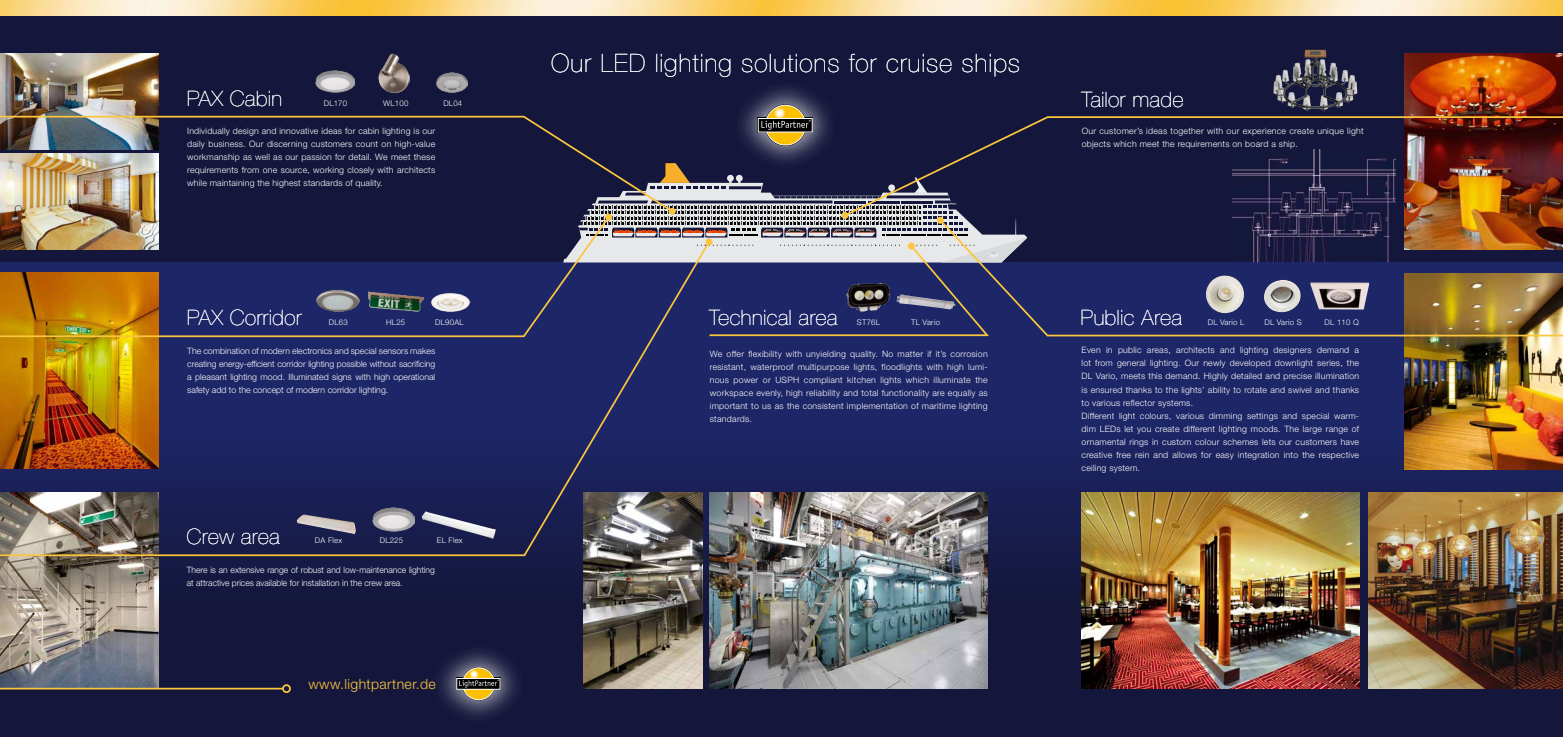
<style>
.page{position:relative;width:1563px;height:737px;background:#14173b}
.page>*{position:absolute;margin:0;border:0;box-sizing:border-box;transform-origin:0 0}
.t1{font:200 25.38px "Helvetica Neue LT Std";letter-spacing:.05em;color:#fff}
.t2{font:200 21.26px "Helvetica Neue LT Std";letter-spacing:.03em;color:#fff}
.t3{font:300 14px "Helvetica Neue LT Std";letter-spacing:.03em;color:#fbc53d}
.t4{font:300 8.75px/13.1px "Helvetica Neue LT Std";letter-spacing:.025em;color:#fff;text-align:justify}
.t5{font:300 8.75px/13.1px "Helvetica Neue LT Std";color:#fff}
.t6{font:300 7.79px "Helvetica Neue LT Std";letter-spacing:.03em;color:#fff}
</style>
<div class="page">
<svg style="left:159px;top:337px;width:1404px;height:266px;fill:#1c2564"></svg>
<img style="left:1368px;top:493px;width:195px;height:195px">
<img style="left:1081px;top:493px;width:278px;height:195px">
<img style="left:0;top:54px;width:159px;height:61px">
<img style="left:1404px;top:54px;width:159px;height:61px">
<img style="left:0;top:0;width:1563px;height:16px">
<img style="left:316px;top:70px;width:39px;height:23px">
<img style="left:379px;top:53px;width:31px;height:40px">
<img style="left:436px;top:73px;width:32px;height:20px">
<img style="left:0;top:115px;width:598px;height:99px">
<img style="left:583px;top:557px;width:119px;height:131px">
<img style="left:0;top:215px;width:159px;height:24px">
<img style="left:0;top:557px;width:159px;height:130px">
<img style="left:0;top:239px;width:711px;height:318px">
<img style="left:951px;top:115px;width:612px;height:103px">
<svg style="left:563px;top:163px;width:464px;height:174px"></svg>
<div style="left:908px;top:242px;width:7px;height:7px;background:#fbc53d;border-radius:50%"></div>
<img style="left:1273px;top:49px;width:85px;height:63px">
<img style="left:710px;top:493px;width:277px;height:195px">
<img style="left:422px;top:511px;width:74px;height:28px">
<img style="left:1404px;top:337px;width:159px;height:132px">
<img style="left:938px;top:218px;width:625px;height:119px">
<div style="left:937px;top:217px;width:7px;height:7px;background:#fbc53d;border-radius:50%"></div>
<div style="left:431px;top:642px;width:94px;height:83px;background:#fff;opacity:.8"></div>
<svg style="left:456px;top:677px;width:45px;height:13px"></svg>
<svg style="left:462px;top:667px;width:33px;height:33px"></svg>
<svg style="left:463px;top:668px;width:31px;height:31px"></svg>
<div style="left:462px;top:667px;width:33px;height:33px;border:1px solid #fff;border-radius:50%"></div>
<div style="left:457px;top:678px;width:43px;height:11px;background:#000"></div>
<svg style="left:459px;top:669px;width:40px;height:18px"></svg>
<div style="left:732px;top:80px;width:106px;height:91px;background:#fff;opacity:.8"></div>
<svg style="left:757px;top:117px;width:56px;height:16px"></svg>
<svg style="left:765px;top:104px;width:41px;height:42px"></svg>
<svg style="left:765px;top:105px;width:40px;height:40px"></svg>
<div style="left:765px;top:105px;width:40px;height:40px;border:1px solid #fff;border-radius:50%"></div>
<div style="left:758px;top:118px;width:54px;height:14px;background:#000"></div>
<svg style="left:761px;top:107px;width:50px;height:23px"></svg>
<hr style="left:0;top:687px;width:283px;height:2px;background:#fbc53d">
<div style="left:282px;top:684px;width:9px;height:9px;border:2px solid #fbc53d;border-radius:50%"></div>
<h1 class="t1" style="left:551px;top:48px;width:470px">Our LED lighting solutions for cruise ships</h1>
<h2 class="t2" style="left:187px;top:86px;width:96px">PAX Cabin</h2>
<h2 class="t2" style="left:1081px;top:87px;width:103px">Tailor made</h2>
<p class="t6" style="left:324px;top:99px;width:25px">DL170</p>
<p class="t6" style="left:383px;top:99px;width:27px">WL100</p>
<p class="t6" style="left:443px;top:99px;width:20px">DL04</p>
<p class="t4" style="left:187px;top:124px;width:249px">Individually design and innovative ideas for cabin lighting is our daily business. Our discerning customers count on high-value workmanship as well as our passion for detail. We meet these requirements from one source, working closely with architects while maintaining the highest standards of quality.</p>
<h2 class="t2" style="left:187px;top:305px;width:116px">PAX Corridor</h2>
<p class="t6" style="left:329px;top:317px;width:20px">DL63</p>
<p class="t6" style="left:386px;top:318px;width:21px">HL25</p>
<p class="t6" style="left:435px;top:317px;width:30px">DL90AL</p>
<p class="t4" style="left:187px;top:344px;width:249px">The combination of modern electronics and special sensors makes creating energy-efficient corridor lighting possible without sacrificing a pleasant lighting mood. Illuminated signs with high operational safety add to the concept of modern corridor lighting.</p>
<h2 class="t2" style="left:187px;top:523px;width:94px">Crew area</h2>
<p class="t6" style="left:315px;top:536px;width:29px">DA Flex</p>
<p class="t6" style="left:380px;top:536px;width:25px">DL225</p>
<p class="t6" style="left:437px;top:536px;width:27px">EL Flex</p>
<p class="t5" style="left:187px;top:563px;width:249px">There is an extensive range of robust and low-maintenance lighting at attractive prices available for installation in the crew area.</p>
<h3 class="t3" style="left:308px;top:675px;width:129px">www.lightpartner.de</h3>
<p class="t4" style="left:1081px;top:124px;width:283px">Our customer’s ideas together with our experience create unique light objects which meet the requirements on board a ship.</p>
<h2 class="t2" style="left:709px;top:305px;width:130px">Technical area</h2>
<h2 class="t2" style="left:1081px;top:305px;width:103px">Public Area</h2>
<p class="t6" style="left:857px;top:317px;width:25px">ST76L</p>
<p class="t6" style="left:911px;top:317px;width:30px">TL Vario</p>
<p class="t6" style="left:1207px;top:317px;width:38px">DL Vario L</p>
<p class="t6" style="left:1264px;top:317px;width:39px">DL Vario S</p>
<p class="t6" style="left:1324px;top:317px;width:36px">DL 110 Q</p>
<p class="t4" style="left:710px;top:347px;width:279px">We offer flexibility with unyielding quality. No matter if it’s corrosion resistant, waterproof multipurpose lights, floodlights with high lumi&shy;nous power or USPH compliant kitchen lights which illuminate the workspace evenly, high reliability and total functionality are equally as important to us as the consistent implementation of maritime lighting standards.</p>
<p class="t4" style="left:1081px;top:343px;width:279px;text-align:left">Even in public areas, architects and lighting designers demand a lot from general lighting. Our newly developed downlight series, the DL Vario, meets this demand. Highly detailed and precise illumination is ensured thanks to the lights’ ability to rotate and swivel and thanks to various reflector systems.<br>Different light colours, various dimming settings and special warm&shy;dim LEDs let you create different lighting moods. The large range of ornamental rings in custom colour schemes lets our customers have creative free rein and allows for easy integration into the respective ceiling system.</p>
</div>
